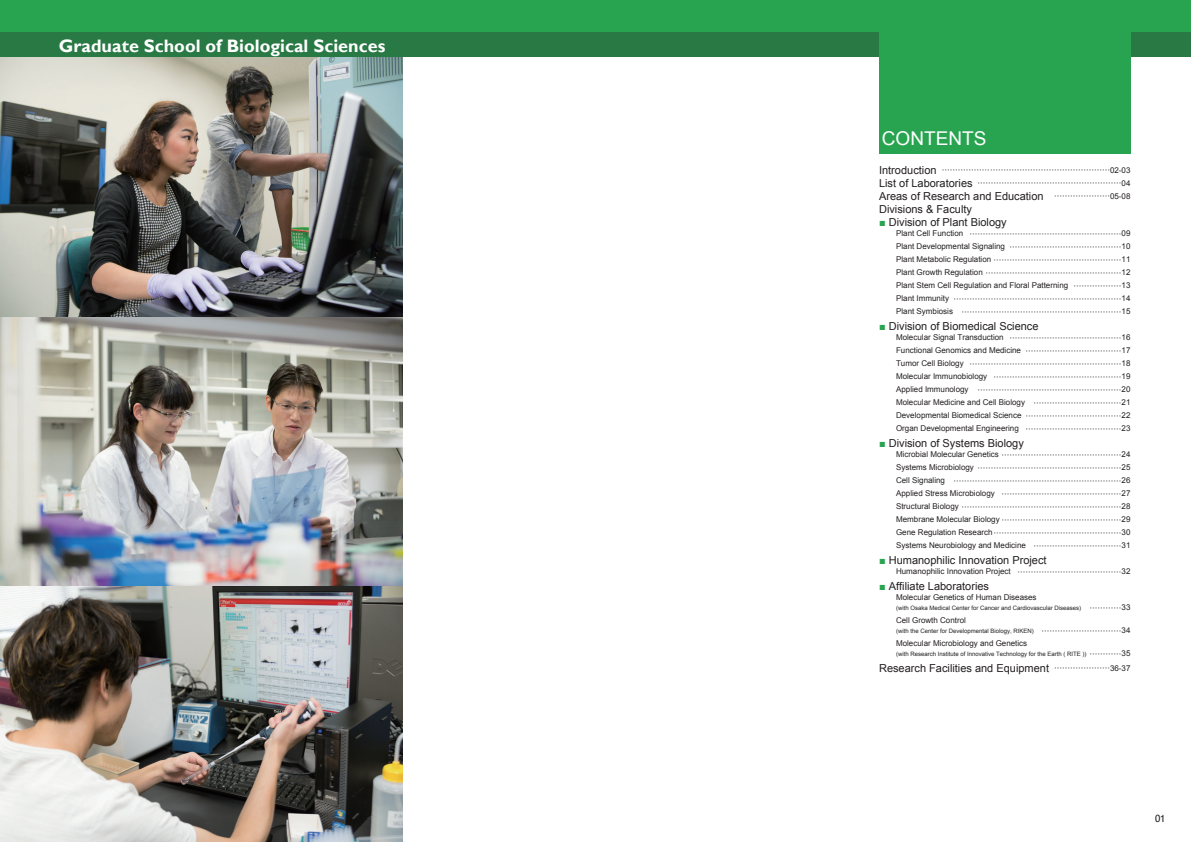
<style>
.page{position:relative;width:1191px;height:842px;background:#fff}
.page>*{position:absolute;margin:0;border:0;box-sizing:border-box;transform-origin:0 0}
.t1{font:19px "Arial";color:#fff}
.t2{font:700 18px "Gill Sans";color:#fff}
.t3{font:11px/13px "Arial";color:#231f20;text-align:justify}
.t4{font:10px "Trebuchet MS";color:#231f20}
.t5{font:8px/13px "Arial";color:#231f20;text-align:justify}
.t6{font:8px/13px "Koz Go Pr 6 N";color:#231f20}
.t7{font:6px "Arial";color:#231f20}
.s1{font-family:"Arial";font-size:11px}
.s2{font-family:"Arial"}
.s3{font-family:"Koz Go Pr 6 N";font-size:8px}
.s4{font-size:8px}
.s5{color:#28a450}
.s6{font-family:"Koz Go Pr 6 N"}
</style>
<div class="page">
<img style="left:0;top:586px;width:403px;height:256px">
<img style="left:0;top:317px;width:403px;height:269px">
<img style="left:0;top:57px;width:403px;height:260px">
<div style="left:0;top:0;width:1191px;height:57px;background:#287943"></div>
<div style="left:0;top:0;width:1191px;height:31px;background:#28a450"></div>
<div style="left:879px;top:0;width:252px;height:153px;background:#28a450"></div>
<h2 class="t2" style="left:59px;top:35px;width:328px">Graduate School of Biological Sciences</h2>
<h1 class="t1" style="left:882px;top:126px;width:106px">CONTENTS</h1>
<p class="t6" style="left:879px;top:164px;width:253px"><span class="s1">Introduction</span> ………………………………………………………<span class="s2">02-03</span></p>
<h3 class="t3" style="left:879px;top:177px;width:253px">List of Laboratories <span class="s3">………………………………………………</span><span class="s4">04<br></span>Areas of Research and Education <span class="s3">…………………</span><span class="s4">05-08<br></span>Divisions &amp; Faculty</h3>
<h3 class="t3" style="left:879px;top:216px;width:129px"><span class="s5">■</span> Division of Plant Biology</h3>
<p class="t5" style="left:896px;top:227px;width:236px">Plant Cell Function <span class="s6">…………………………………………………</span>09<br>Plant Developmental Signaling <span class="s6">……………………………………</span>10<br>Plant Metabolic Regulation <span class="s6">…………………………………………</span>11<br>Plant Growth Regulation <span class="s6">……………………………………………</span>12<br>Plant Stem Cell Regulation and Floral Patterning <span class="s6">………………</span>13</p>
<p class="t6" style="left:896px;top:292px;width:236px"><span class="s2">Plant Immunity</span> ………………………………………………………<span class="s2">14<br>Plant Symbiosis</span> ……………………………………………………<span class="s2">15</span></p>
<h3 class="t3" style="left:879px;top:320px;width:161px"><span class="s5">■</span> Division of Biomedical Science</h3>
<p class="t5" style="left:896px;top:331px;width:236px">Molecular Signal Transduction <span class="s6">……………………………………</span>16<br>Functional Genomics and Medicine <span class="s6">………………………………</span>17</p>
<p class="t6" style="left:896px;top:357px;width:236px"><span class="s2">Tumor Cell Biology</span> …………………………………………………<span class="s2">18</span></p>
<p class="t5" style="left:896px;top:370px;width:236px">Molecular Immunobiology <span class="s6">…………………………………………</span>19<br>Applied Immunology <span class="s6">………………………………………………</span>20<br>Molecular Medicine and Cell Biology <span class="s6">……………………………</span>21<br>Developmental Biomedical Science <span class="s6">………………………………</span>22<br>Organ Developmental Engineering <span class="s6">………………………………</span>23</p>
<h3 class="t3" style="left:879px;top:437px;width:146px"><span class="s5">■</span> Division of Systems Biology</h3>
<p class="t5" style="left:896px;top:448px;width:236px">Microbial Molecular Genetics <span class="s6">………………………………………</span>24<br>Systems Microbiology <span class="s6">………………………………………………</span>25</p>
<p class="t6" style="left:896px;top:474px;width:236px"><span class="s2">Cell Signaling</span> ………………………………………………………<span class="s2">26</span></p>
<p class="t5" style="left:896px;top:487px;width:236px">Applied Stress Microbiology <span class="s6">………………………………………</span>27</p>
<p class="t6" style="left:896px;top:500px;width:236px"><span class="s2">Structural Biology</span> ……………………………………………………<span class="s2">28</span></p>
<p class="t5" style="left:896px;top:513px;width:236px">Membrane Molecular Biology <span class="s6">………………………………………</span>29<br>Gene Regulation Research <span class="s6">…………………………………………</span>30<br>Systems Neurobiology and Medicine <span class="s6">……………………………</span>31</p>
<h3 class="t3" style="left:879px;top:554px;width:169px"><span class="s5">■</span> Humanophilic Innovation Project</h3>
<p class="t5" style="left:896px;top:565px;width:236px">Humanophilic Innovation Project <span class="s6">…………………………………</span>32</p>
<h3 class="t3" style="left:879px;top:580px;width:111px"><span class="s5">■</span> Affiliate Laboratories</h3>
<p class="t5" style="left:896px;top:591px;width:142px">Molecular Genetics of Human Diseases</p>
<p class="t7" style="left:896px;top:604px;width:236px">(with Osaka Medical Center for Cancer and Cardiovascular Diseases) <span class="s3">…………</span><span class="s4">33</span></p>
<p class="t5" style="left:896px;top:614px;width:71px">Cell Growth Control</p>
<p class="t7" style="left:896px;top:627px;width:236px">(with the Center for Developmental Biology, RIKEN) <span class="s3">…………………………</span><span class="s4">34</span></p>
<p class="t5" style="left:896px;top:637px;width:133px">Molecular Microbiology and Genetics</p>
<p class="t7" style="left:896px;top:650px;width:236px">(with Research Institute of Innovative Technology for the Earth ( RITE )) <span class="s3">…………</span><span class="s4">35</span></p>
<h3 class="t3" style="left:879px;top:662px;width:253px">Research Facilities and Equipment <span class="s3">…………………</span><span class="s4">36-37</span></h3>
<p class="t4" style="left:1155px;top:813px;width:12px">01</p>
</div>
